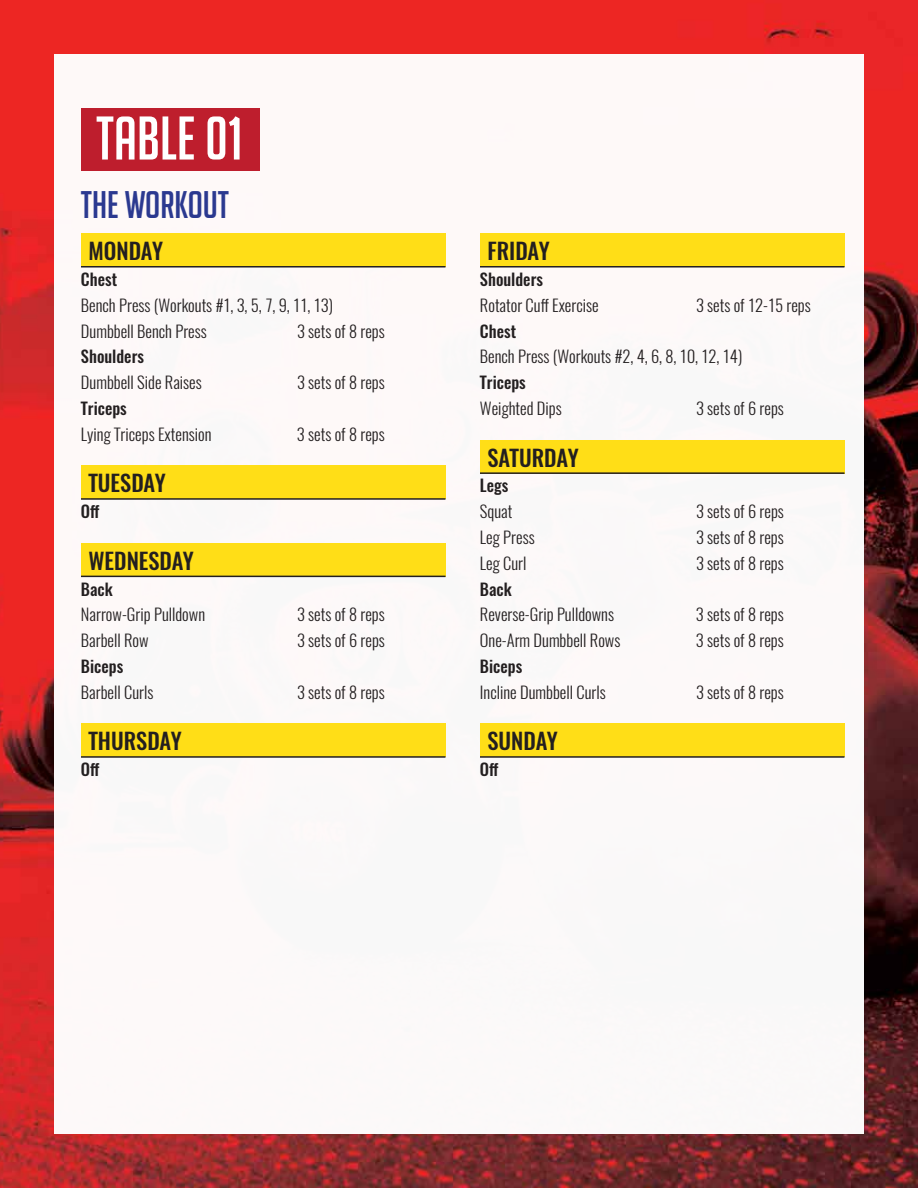
<style>
.page{position:relative;width:918px;height:1188px;background:#fff}
.page>*{position:absolute;margin:0;border:0;box-sizing:border-box;transform-origin:0 0}
.t1{font:60px "Big Noodle Titling";color:#fff}
.t2{font:37.5px "Big Noodle Titling";color:#2b3990}
.t3{font:500 22.5px "Oswald";color:#231f20}
.t4{font:300 16.5px/25.8px "Oswald";color:#231f20}
.t5{font:500 16.5px "Oswald";color:#231f20}
</style>
<div class="page">
<img style="left:0;top:0;width:918px;height:1188px">
<div style="left:54px;top:54px;width:810px;height:1080px;background:#fcf9f8"></div>
<div style="left:81px;top:108px;width:179px;height:63px;background:#be1e2d"></div>
<div style="left:81px;top:233px;width:365px;height:34px;background:#ffde17"></div>
<div style="left:480px;top:233px;width:364px;height:34px;background:#ffde17"></div>
<div style="left:480px;top:440px;width:364px;height:33px;background:#ffde17"></div>
<div style="left:480px;top:724px;width:364px;height:33px;background:#ffde17"></div>
<div style="left:81px;top:466px;width:365px;height:33px;background:#ffde17"></div>
<div style="left:81px;top:543px;width:365px;height:33px;background:#ffde17"></div>
<div style="left:81px;top:724px;width:365px;height:33px;background:#ffde17"></div>
<hr style="left:81px;top:266px;width:365px;height:2px;background:#231f20">
<hr style="left:81px;top:498px;width:365px;height:2px;background:#231f20">
<hr style="left:81px;top:576px;width:365px;height:1px;background:#231f20">
<hr style="left:81px;top:756px;width:365px;height:2px;background:#231f20">
<hr style="left:480px;top:266px;width:364px;height:2px;background:#231f20">
<hr style="left:480px;top:472px;width:364px;height:2px;background:#231f20">
<hr style="left:480px;top:756px;width:364px;height:2px;background:#231f20">
<h1 class="t1" style="left:96px;top:106px;width:148px">TABLE 01</h1>
<h2 class="t2" style="left:81px;top:184px;width:150px">THE WORKOUT</h2>
<h3 class="t3" style="left:88px;top:235px;width:76px">MONDAY</h3>
<p class="t5" style="left:81px;top:268px;width:38px">Chest</p>
<p class="t4" style="left:81px;top:292px;width:253px">Bench Press (Workouts #1, 3, 5, 7, 9, 11, 13)<br>Dumbbell Bench Press</p>
<p class="t4" style="left:297px;top:318px;width:89px">3 sets of 8 reps</p>
<p class="t5" style="left:81px;top:345px;width:64px">Shoulders</p>
<p class="t4" style="left:81px;top:370px;width:122px">Dumbbell Side Raises</p>
<p class="t4" style="left:297px;top:370px;width:89px">3 sets of 8 reps</p>
<p class="t5" style="left:81px;top:397px;width:47px">Triceps</p>
<p class="t4" style="left:81px;top:421px;width:132px">Lying Triceps Extension</p>
<p class="t4" style="left:297px;top:421px;width:89px">3 sets of 8 reps</p>
<h3 class="t3" style="left:88px;top:467px;width:79px">TUESDAY</h3>
<p class="t5" style="left:81px;top:500px;width:20px">Off</p>
<h3 class="t3" style="left:88px;top:545px;width:107px">WEDNESDAY</h3>
<p class="t5" style="left:81px;top:577px;width:33px">Back</p>
<p class="t4" style="left:81px;top:602px;width:126px">Narrow-Grip Pulldown</p>
<p class="t4" style="left:297px;top:602px;width:89px">3 sets of 8 reps</p>
<p class="t4" style="left:81px;top:628px;width:69px">Barbell Row</p>
<p class="t4" style="left:297px;top:628px;width:89px">3 sets of 6 reps</p>
<p class="t5" style="left:81px;top:655px;width:44px">Biceps</p>
<p class="t4" style="left:81px;top:679px;width:74px">Barbell Curls</p>
<p class="t4" style="left:297px;top:679px;width:89px">3 sets of 8 reps</p>
<h3 class="t3" style="left:88px;top:725px;width:95px">THURSDAY</h3>
<p class="t5" style="left:81px;top:758px;width:20px">Off</p>
<h3 class="t3" style="left:487px;top:235px;width:64px">FRIDAY</h3>
<p class="t5" style="left:480px;top:268px;width:64px">Shoulders</p>
<p class="t4" style="left:480px;top:292px;width:120px">Rotator Cuff Exercise</p>
<p class="t4" style="left:696px;top:292px;width:116px">3 sets of 12-15 reps</p>
<p class="t5" style="left:480px;top:319px;width:38px">Chest</p>
<p class="t4" style="left:480px;top:344px;width:264px">Bench Press (Workouts #2, 4, 6, 8, 10, 12, 14)</p>
<p class="t5" style="left:480px;top:371px;width:47px">Triceps</p>
<p class="t4" style="left:480px;top:395px;width:83px">Weighted Dips</p>
<p class="t4" style="left:696px;top:395px;width:89px">3 sets of 6 reps</p>
<h3 class="t3" style="left:487px;top:442px;width:93px">SATURDAY</h3>
<p class="t5" style="left:480px;top:474px;width:30px">Legs</p>
<p class="t4" style="left:480px;top:499px;width:34px">Squat</p>
<p class="t4" style="left:696px;top:499px;width:89px">3 sets of 6 reps</p>
<p class="t4" style="left:480px;top:524px;width:56px">Leg Press</p>
<p class="t4" style="left:696px;top:524px;width:89px">3 sets of 8 reps</p>
<p class="t4" style="left:480px;top:550px;width:48px">Leg Curl</p>
<p class="t4" style="left:696px;top:550px;width:89px">3 sets of 8 reps</p>
<p class="t5" style="left:480px;top:577px;width:33px">Back</p>
<p class="t4" style="left:480px;top:602px;width:136px">Reverse-Grip Pulldowns</p>
<p class="t4" style="left:696px;top:602px;width:89px">3 sets of 8 reps</p>
<p class="t4" style="left:480px;top:628px;width:142px">One-Arm Dumbbell Rows</p>
<p class="t4" style="left:696px;top:628px;width:89px">3 sets of 8 reps</p>
<p class="t5" style="left:480px;top:655px;width:44px">Biceps</p>
<p class="t4" style="left:480px;top:679px;width:127px">Incline Dumbbell Curls</p>
<p class="t4" style="left:696px;top:679px;width:89px">3 sets of 8 reps</p>
<h3 class="t3" style="left:487px;top:725px;width:72px">SUNDAY</h3>
<p class="t5" style="left:480px;top:758px;width:20px">Off</p>
</div>
